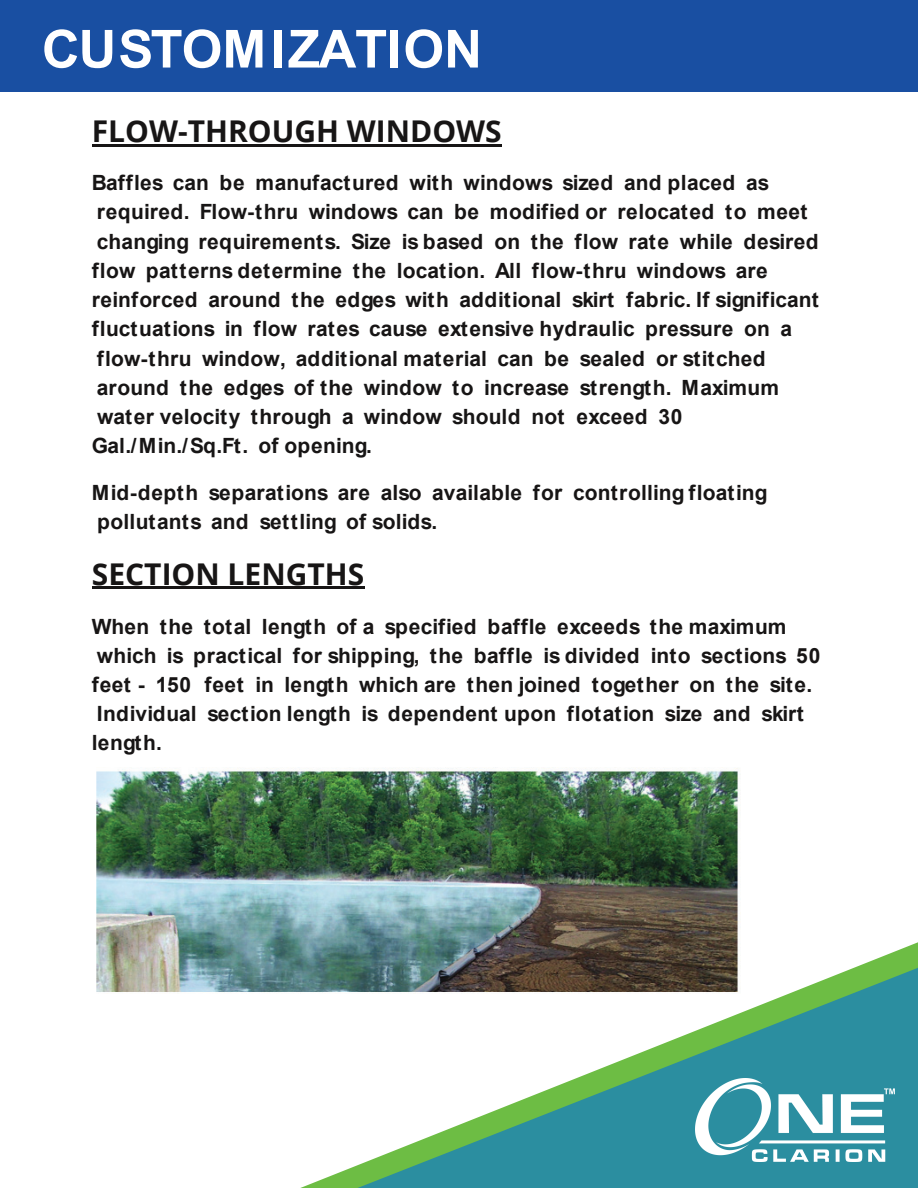
<style>
.page{position:relative;width:918px;height:1188px;background:#fff}
.page>*{position:absolute;margin:0;border:0;box-sizing:border-box;transform-origin:0 0}
.t1{font:700 52.5px "Arial";letter-spacing:-.01em;color:#fff}
.t2{font:700 30px "Open Sans";color:#171515}
.t3{font:700 21px/29.2px "Arial";letter-spacing:.01em;color:#171515}
</style>
<div class="page">
<div style="left:0;top:0;width:918px;height:91px;background:#194fa2"></div>
<hr style="left:92px;top:145px;width:410px;height:2px;background:#171515">
<hr style="left:92px;top:587px;width:272px;height:2px;background:#171515">
<img style="left:96px;top:768px;width:643px;height:225px">
<svg style="left:300px;top:942px;width:618px;height:246px"></svg>
<svg style="left:358px;top:968px;width:560px;height:220px"></svg>
<img style="left:695px;top:1079px;width:200px;height:83px">
<h1 class="t1" style="left:42px;top:12px;width:442px">CUSTOMIZATION</h1>
<h2 class="t2" style="left:92px;top:110px;width:411px">FLOW-THROUGH WINDOWS</h2>
<p class="t3" style="left:92px;top:168px;width:729px">Baffles can be manufactured with windows sized and placed as required. Flow-thru windows can be modified or relocated to meet changing requirements. Size is based on the flow rate while desired flow patterns determine the location. All flow-thru windows are reinforced around the edges with additional skirt fabric. If significant fluctuations in flow rates cause extensive hydraulic pressure on a flow-thru window, additional material can be sealed or stitched around the edges of the window to increase strength. Maximum water velocity through a window should not exceed 30<br>Gal./Min./Sq.Ft. of opening.</p>
<p class="t3" style="left:92px;top:478px;width:677px">Mid-depth separations are also available for controlling floating pollutants and settling of solids.</p>
<h2 class="t2" style="left:92px;top:553px;width:274px">SECTION LENGTHS</h2>
<p class="t3" style="left:92px;top:612px;width:730px">When the total length of a specified baffle exceeds the maximum which is practical for shipping, the baffle is divided into sections 50 feet - 150 feet in length which are then joined together on the site.<br>Individual section length is dependent upon flotation size and skirt length.</p>
</div>
